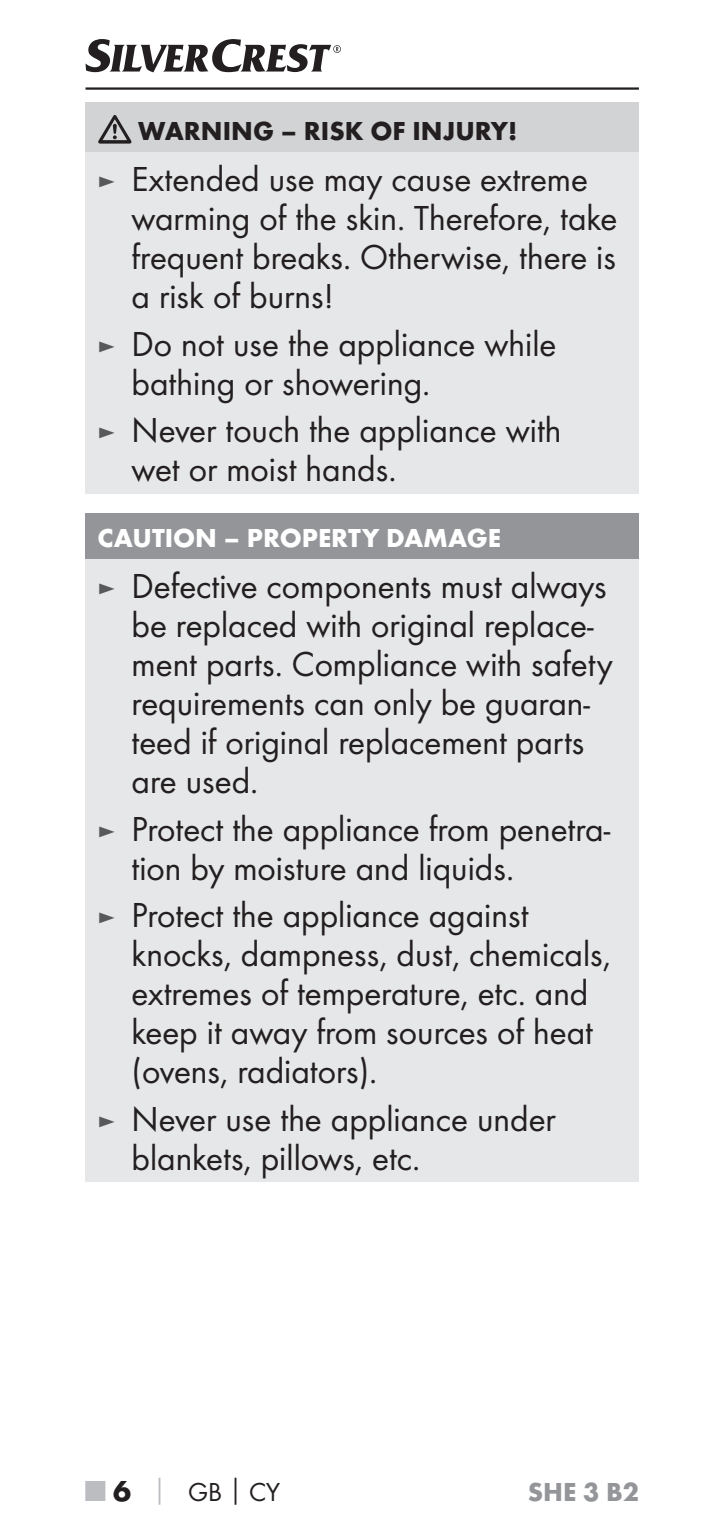
<style>
.page{position:relative;width:725px;height:1531px;background:#fff}
.page>*{position:absolute;margin:0;border:0;box-sizing:border-box;transform-origin:0 0}
.t1{font:36px/39px "Futura Boo";color:#231f20}
.t2{font:700 27px "Futura";color:#fff}
.t3{font:700 27px "Futura";color:#231f20}
.t4{font:27px "Futura Boo";color:#231f20}
.t5{font:700 27px "Futura";color:#939598}
.s1{font-size:27px;color:#58595b}
.s2{font-family:"Futura";font-weight:700;font-size:30px;color:#bbbdc0}
.s3{font-family:"Futura";font-weight:700;font-size:30px}
.s4{font-family:"Futura";font-weight:700;color:#bbbdc0}
.s5{font-family:"Futura";font-weight:700}
</style>
<div class="page">
<hr style="left:85px;top:87px;width:553px;height:3px;background:#231f20">
<svg style="left:85px;top:39px;width:256px;height:33px"></svg>
<div style="left:85px;top:102px;width:553px;height:50px;background:#d1d3d4"></div>
<div style="left:85px;top:152px;width:553px;height:341px;background:#e6e7e8"></div>
<svg style="left:98px;top:115px;width:33px;height:29px"></svg>
<div style="left:85px;top:514px;width:553px;height:45px;background:#939598"></div>
<div style="left:85px;top:559px;width:553px;height:622px;background:#e6e7e8"></div>
<p class="t3" style="left:138px;top:120px;width:380px">WARNING – RISK OF INJURY!</p>
<p class="t1" style="left:131px;top:161px;width:487px;text-indent:-34px"><span class="s1">►</span> Extended use may cause extreme warming of the skin. Therefore, take frequent breaks. Otherwise, there is a risk of burns!</p>
<p class="t1" style="left:131px;top:326px;width:426px;text-indent:-34px"><span class="s1">►</span> Do not use the appliance while bathing or showering.</p>
<p class="t1" style="left:131px;top:412px;width:431px;text-indent:-34px"><span class="s1">►</span> Never touch the appliance with wet or moist hands.</p>
<p class="t2" style="left:97px;top:527px;width:404px">CAUTION – PROPERTY DAMAGE</p>
<p class="t1" style="left:131px;top:568px;width:482px;text-indent:-34px"><span class="s1">►</span> Defective components must always be replaced with original replace&shy;ment parts. Compliance with safety requirements can only be guaran&shy;teed if original replacement parts are used.</p>
<p class="t1" style="left:131px;top:811px;width:480px;text-indent:-34px"><span class="s1">►</span> Protect the appliance from penetra&shy;tion by moisture and liquids.</p>
<p class="t1" style="left:131px;top:897px;width:480px;text-indent:-34px"><span class="s1">►</span> Protect the appliance against knocks, dampness, dust, chemicals, extremes of temperature, etc. and keep it away from sources of heat (ovens, radiators).</p>
<p class="t1" style="left:131px;top:1101px;width:425px;text-indent:-34px"><span class="s1">►</span> Never use the appliance under blankets, pillows, etc.</p>
<p class="t4" style="left:85px;top:1479px;width:196px"><span class="s2">■</span> <span class="s3">6</span> <span class="s4">│</span> GB<span class="s5">│</span>CY</p>
<p class="t5" style="left:527px;top:1481px;width:113px">SHE 3 B2</p>
</div>
